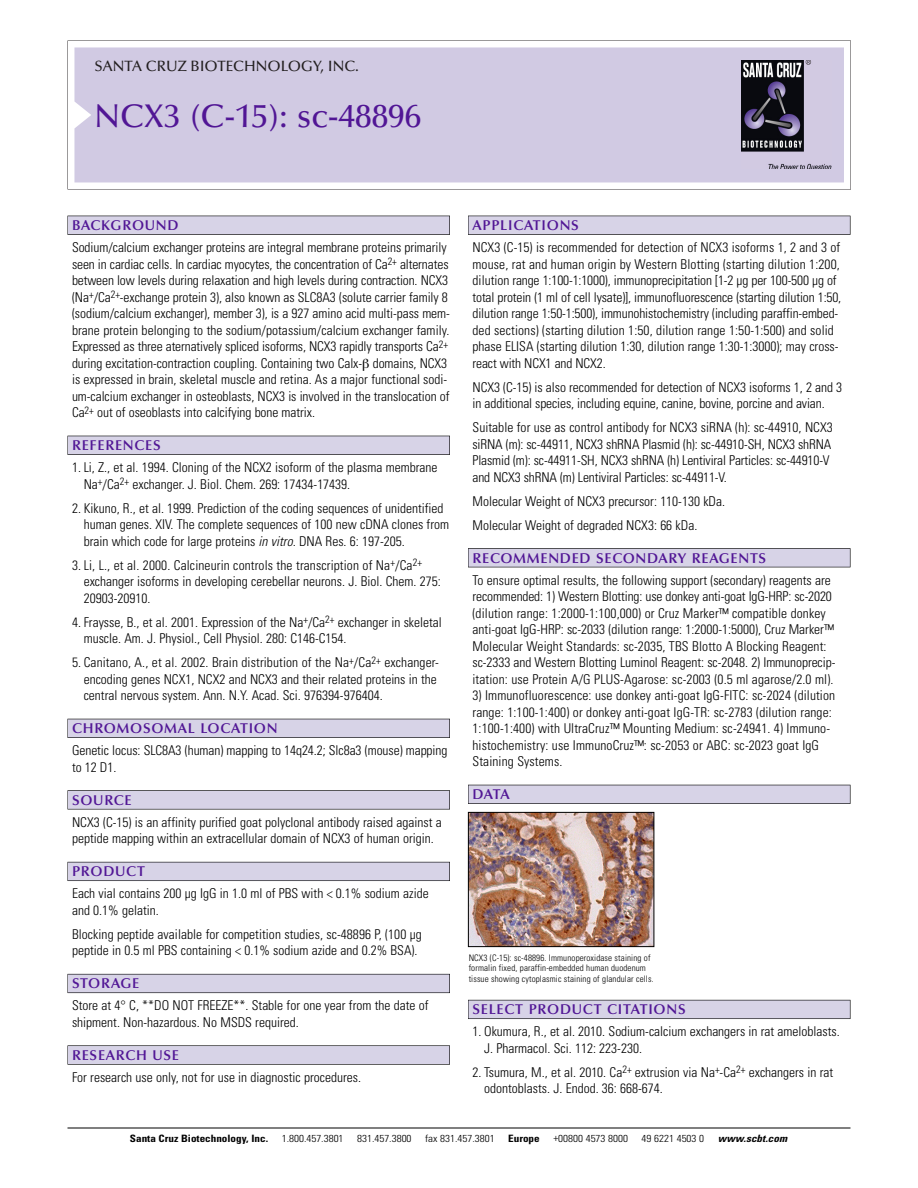
<style>
.page{position:relative;width:918px;height:1188px;background:#fff}
.page>*{position:absolute;margin:0;border:0;box-sizing:border-box;transform-origin:0 0}
.t1{font:500 33px "Optima";color:#511695}
.t2{font:500 15px "Optima";color:#231f20}
.t3{font:600 14.25px "Optima";letter-spacing:.05em;color:#511695}
.t4{font:300 condensed 13.5px/16.5px "Univers";color:#000}
.t5{font:300 condensed 10.2px "Univers";color:#000;scale:1.1 1}
.t6{font:700 condensed 10.2px "Univers";color:#000;scale:1.1 1}
.t7{font:italic 700 condensed 10.2px "Univers";letter-spacing:.005em;color:#000;scale:1.1 1}
.t8{font:300 condensed 9px/10.5px "Univers";letter-spacing:.015em;color:#000}
.s1{font-style:italic}
</style>
<div class="page">
<svg style="left:68px;top:40px;width:783px;height:149px"></svg>
<div style="left:74px;top:47px;width:770px;height:135px;background:#d1cae3"></div>
<img style="left:741px;top:60px;width:90px;height:108px">
<div style="left:68px;top:216px;width:382px;height:19px;background:#525155"></div>
<div style="left:68px;top:216px;width:381px;height:18px;background:#d7d3e7"></div>
<div style="left:68px;top:436px;width:382px;height:19px;background:#515055"></div>
<div style="left:68px;top:436px;width:381px;height:18px;background:#d7d3e7"></div>
<div style="left:68px;top:719px;width:382px;height:19px;background:#525158"></div>
<div style="left:68px;top:719px;width:381px;height:18px;background:#d7d3e7"></div>
<div style="left:68px;top:790px;width:382px;height:19px;background:#575759"></div>
<div style="left:68px;top:791px;width:381px;height:18px;background:#d7d3e7"></div>
<div style="left:68px;top:862px;width:382px;height:19px;background:#5b5a62"></div>
<div style="left:68px;top:862px;width:381px;height:18px;background:#d7d3e7"></div>
<div style="left:68px;top:974px;width:382px;height:19px;background:#66646e"></div>
<div style="left:68px;top:974px;width:381px;height:18px;background:#d7d3e7"></div>
<div style="left:68px;top:1045px;width:382px;height:20px;background:#616161"></div>
<div style="left:68px;top:1046px;width:381px;height:18px;background:#d7d3e7"></div>
<div style="left:468px;top:216px;width:382px;height:19px;background:#525155"></div>
<div style="left:468px;top:216px;width:382px;height:18px;background:#d7d3e7"></div>
<div style="left:468px;top:548px;width:382px;height:19px;background:#525155"></div>
<div style="left:468px;top:549px;width:382px;height:18px;background:#d7d3e7"></div>
<div style="left:468px;top:785px;width:382px;height:19px;background:#525158"></div>
<div style="left:468px;top:785px;width:382px;height:18px;background:#d7d3e7"></div>
<div style="left:468px;top:1000px;width:382px;height:19px;background:#5b5a62"></div>
<div style="left:468px;top:1000px;width:382px;height:18px;background:#d7d3e7"></div>
<hr style="left:68px;top:1128px;width:782px;height:1px;background:#000">
<img style="left:470px;top:814px;width:182px;height:131px">
<div style="left:468px;top:812px;width:186px;height:135px;border:1px solid #000"></div>
<p class="t2" style="left:94px;top:61px;width:266px">SANTA CRUZ BIOTECHNOLOGY, INC.</p>
<h1 class="t1" style="left:94px;top:103px;width:328px">NCX3 (C-15): sc-48896</h1>
<p class="t3" style="left:72px;top:219px;width:108px">BACKGROUND</p>
<p class="t4" style="left:72px;top:240px;width:379px">Sodium/calcium exchanger proteins are integral membrane proteins primarily seen in cardiac cells. In cardiac myocytes, the concentration of Ca<sup>2+</sup> alternates between low levels during relaxation and high levels during contraction. NCX3 (Na<sup>+</sup>/Ca<sup>2+</sup>-exchange protein 3), also known as SLC8A3 (solute carrier family 8 (sodium/calcium exchanger), member 3), is a 927 amino acid multi-pass mem&shy;brane protein belonging to the sodium/potassium/calcium exchanger family.<br>Expressed as three aternatively spliced isoforms, NCX3 rapidly transports Ca<sup>2+ </sup>during excitation-contraction coupling. Containing two Calx- domains, NCX3 is expressed in brain, skeletal muscle and retina. As a major functional sodi&shy;um-calcium exchanger in osteoblasts, NCX3 is involved in the translocation of Ca<sup>2+</sup> out of oseoblasts into calcifying bone matrix.</p>
<p class="t3" style="left:72px;top:440px;width:90px">REFERENCES</p>
<p class="t4" style="left:84px;top:460px;width:355px;text-indent:-12px">1. Li, Z., et al. 1994. Cloning of the NCX2 isoform of the plasma membrane<br>Na<sup>+</sup>/Ca<sup>2+</sup> exchanger. J. Biol. Chem. 269: 17434-17439.</p>
<p class="t4" style="left:84px;top:501px;width:367px;text-indent:-12px">2. Kikuno, R., et al. 1999. Prediction of the coding sequences of unidentified human genes. XIV. The complete sequences of 100 new cDNA clones from brain which code for large proteins <span class="s1">in vitro.</span> DNA Res. 6: 197-205.</p>
<p class="t4" style="left:84px;top:558px;width:359px;text-indent:-12px">3. Li, L., et al. 2000. Calcineurin controls the transcription of Na<sup>+</sup>/Ca<sup>2+ </sup>exchanger isoforms in developing cerebellar neurons. J. Biol. Chem. 275:<br>20903-20910.</p>
<p class="t4" style="left:84px;top:615px;width:360px;text-indent:-12px">4. Fraysse, B., et al. 2001. Expression of the Na<sup>+</sup>/Ca<sup>2+</sup> exchanger in skeletal muscle. Am. J. Physiol., Cell Physiol. 280: C146-C154.</p>
<p class="t4" style="left:84px;top:655px;width:357px;text-indent:-12px">5. Canitano, A., et al. 2002. Brain distribution of the Na<sup>+</sup>/Ca<sup>2+</sup> exchanger&shy;encoding genes NCX1, NCX2 and NCX3 and their related proteins in the central nervous system. Ann. N.Y. Acad. Sci. 976394-976404.</p>
<p class="t3" style="left:72px;top:723px;width:207px">CHROMOSOMAL LOCATION</p>
<p class="t4" style="left:72px;top:743px;width:377px">Genetic locus: SLC8A3 (human) mapping to 14q24.2; Slc8a3 (mouse) mapping to 12 D1.</p>
<p class="t3" style="left:72px;top:794px;width:61px">SOURCE</p>
<p class="t4" style="left:72px;top:815px;width:371px">NCX3 (C-15) is an affinity purified goat polyclonal antibody raised against a peptide mapping within an extracellular domain of NCX3 of human origin.</p>
<p class="t3" style="left:72px;top:866px;width:74px">PRODUCT</p>
<p class="t4" style="left:72px;top:886px;width:358px">Each vial contains 200 µg IgG in 1.0 ml of PBS with &lt; 0.1% sodium azide and 0.1% gelatin.</p>
<p class="t4" style="left:72px;top:927px;width:351px">Blocking peptide available for competition studies, sc-48896 P, (100 µg peptide in 0.5 ml PBS containing &lt; 0.1% sodium azide and 0.2% BSA).</p>
<p class="t3" style="left:72px;top:978px;width:69px">STORAGE</p>
<p class="t4" style="left:72px;top:998px;width:358px">Store at 4° C, **DO NOT FREEZE**. Stable for one year from the date of shipment. Non-hazardous. No MSDS required.</p>
<p class="t3" style="left:72px;top:1049px;width:109px">RESEARCH USE</p>
<p class="t4" style="left:72px;top:1070px;width:290px">For research use only, not for use in diagnostic procedures.</p>
<p class="t3" style="left:473px;top:219px;width:108px">APPLICATIONS</p>
<p class="t4" style="left:473px;top:240px;width:370px">NCX3 (C-15) is recommended for detection of NCX3 isoforms 1, 2 and 3 of mouse, rat and human origin by Western Blotting (starting dilution 1:200, dilution range 1:100-1:1000), immunoprecipitation [1-2 µg per 100-500 µg of total protein (1 ml of cell lysate)], immunofluorescence (starting dilution 1:50, dilution range 1:50-1:500), immunohistochemistry (including paraffin-embed&shy;ded sections) (starting dilution 1:50, dilution range 1:50-1:500) and solid phase ELISA (starting dilution 1:30, dilution range 1:30-1:3000); may cross&shy;react with NCX1 and NCX2.</p>
<p class="t4" style="left:473px;top:380px;width:371px">NCX3 (C-15) is also recommended for detection of NCX3 isoforms 1, 2 and 3 in additional species, including equine, canine, bovine, porcine and avian.</p>
<p class="t4" style="left:473px;top:420px;width:362px">Suitable for use as control antibody for NCX3 siRNA (h): sc-44910, NCX3 siRNA (m): sc-44911, NCX3 shRNA Plasmid (h): sc-44910-SH, NCX3 shRNA Plasmid (m): sc-44911-SH, NCX3 shRNA (h) Lentiviral Particles: sc-44910-V and NCX3 shRNA (m) Lentiviral Particles: sc-44911-V.</p>
<p class="t4" style="left:473px;top:490px;width:254px;line-height:24px">Molecular Weight of NCX3 precursor: 110-130 kDa.<br>Molecular Weight of degraded NCX3: 66 kDa.</p>
<p class="t3" style="left:473px;top:552px;width:295px">RECOMMENDED SECONDARY REAGENTS</p>
<p class="t4" style="left:473px;top:573px;width:364px">To ensure optimal results, the following support (secondary) reagents are recommended: 1) Western Blotting: use donkey anti-goat IgG-HRP: sc-2020 (dilution range: 1:2000-1:100,000) or Cruz Marker™ compatible donkey anti-goat IgG-HRP: sc-2033 (dilution range: 1:2000-1:5000), Cruz Marker™ Molecular Weight Standards: sc-2035, TBS Blotto A Blocking Reagent: sc-2333 and Western Blotting Luminol Reagent: sc-2048. 2) Immunoprecip&shy;itation: use Protein A/G PLUS-Agarose: sc-2003 (0.5 ml agarose/2.0 ml).</p>
<p class="t4" style="left:473px;top:688px;width:364px">3) Immunofluorescence: use donkey anti-goat IgG-FITC: sc-2024 (dilution range: 1:100-1:400) or donkey anti-goat IgG-TR: sc-2783 (dilution range:<br>1:100-1:400) with UltraCruz™ Mounting Medium: sc-24941. 4) Immuno&shy;histochemistry: use ImmunoCruz™: sc-2053 or ABC: sc-2023 goat IgG Staining Systems.</p>
<p class="t3" style="left:473px;top:789px;width:39px">DATA</p>
<p class="t8" style="left:469px;top:953px;width:187px">NCX3 (C-15): sc-48896. Immunoperoxidase staining of formalin fixed, paraffin-embedded human duodenum tissue showing cytoplasmic staining of glandular cells.</p>
<p class="t3" style="left:473px;top:1004px;width:215px">SELECT PRODUCT CITATIONS</p>
<p class="t4" style="left:484px;top:1024px;width:357px;text-indent:-12px">1. Okumura, R., et al. 2010. Sodium-calcium exchangers in rat ameloblasts.<br>J. Pharmacol. Sci. 112: 223-230.</p>
<p class="t4" style="left:484px;top:1065px;width:351px;text-indent:-12px">2. Tsumura, M., et al. 2010. Ca<sup>2+</sup> extrusion via Na<sup>+</sup>-Ca<sup>2+</sup> exchangers in rat odontoblasts. J. Endod. 36: 668-674.</p>
<p class="t6" style="left:130px;top:1135px;width:127px">Santa Cruz Biotechnology, Inc.</p>
<p class="t5" style="left:282px;top:1135px;width:58px">1.800.457.3801</p>
<p class="t5" style="left:357px;top:1135px;width:51px">831.457.3800</p>
<p class="t5" style="left:425px;top:1135px;width:65px">fax 831.457.3801</p>
<p class="t6" style="left:508px;top:1135px;width:30px">Europe</p>
<p class="t5" style="left:553px;top:1135px;width:69px">+00800 4573 8000</p>
<p class="t5" style="left:642px;top:1135px;width:58px">49 6221 4503 0</p>
<p class="t7" style="left:718px;top:1135px;width:64px">www.scbt.com</p>
</div>
